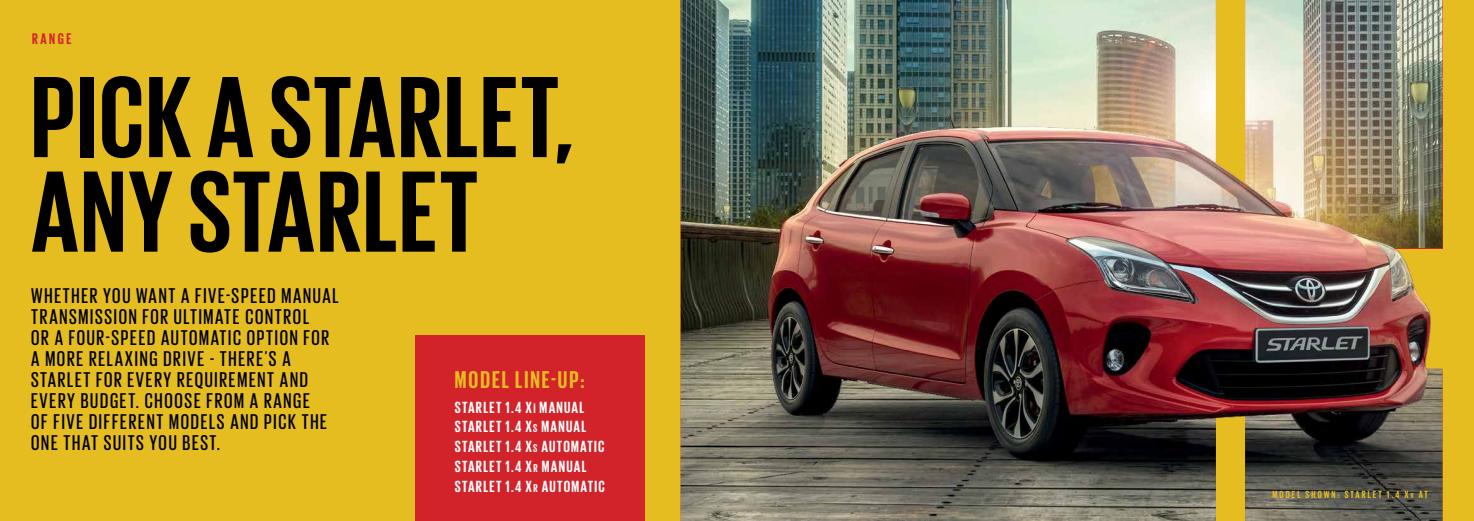
<style>
.page{position:relative;width:1474px;height:521px;background:#fff}
.page>*{position:absolute;margin:0;border:0;box-sizing:border-box;transform-origin:0 0}
.t1{font:700 118.12px/94.5px "Giorgio Sans";letter-spacing:.02em;color:#000}
.t2{font:700 24.85px "Giorgio Sans";letter-spacing:.08em;color:#e6bd21}
.t3{font:500 21.88px/21px "Giorgio Sans";letter-spacing:.08em;color:#000}
.t4{font:700 16.54px/19.9px "Giorgio Sans";letter-spacing:.08em;color:#fff}
.t5{font:700 15.75px "Giorgio Sans";letter-spacing:.16em;color:#d2232a}
.t6{font:700 10.5px "Giorgio Sans";letter-spacing:.2em;color:#e6bd21}
.s1{font-size:14px}
.s2{font-size:11.55px}
.s3{font-size:7.35px}
</style>
<div class="page">
<div style="left:0;top:0;width:1473px;height:521px;background:#e6bd21"></div>
<img style="left:680px;top:0;width:762px;height:521px">
<div style="left:415px;top:335px;width:230px;height:186px;background:#d2232a"></div>
<p class="t5" style="left:32px;top:31px;width:41px">RANGE</p>
<h1 class="t1" style="left:31px;top:67px;width:544px">PICK A STARLET,<br>ANY STARLET</h1>
<p class="t3" style="left:31px;top:284px;width:309px">WHETHER YOU WANT A FIVE-SPEED MANUAL TRANSMISSION FOR ULTIMATE CONTROL<br>OR A FOUR-SPEED AUTOMATIC OPTION FOR A MORE RELAXING DRIVE - THERE’S A STARLET FOR EVERY REQUIREMENT AND EVERY BUDGET. CHOOSE FROM A RANGE<br>OF FIVE DIFFERENT MODELS AND PICK THE ONE THAT SUITS YOU BEST.</p>
<p class="t2" style="left:455px;top:367px;width:131px">MODEL LINE-UP:</p>
<p class="t4" style="left:455px;top:397px;width:151px">STARLET 1.4 X<span class="s1">i</span> MANUAL<br>STARLET 1.4 X<span class="s2">S</span> MANUAL<br>STARLET 1.4 X<span class="s2">S</span> AUTOMATIC<br>STARLET 1.4 X<span class="s2">R</span> MANUAL<br>STARLET 1.4 X<span class="s2">R</span> AUTOMATIC</p>
<p class="t6" style="left:1272px;top:489px;width:157px">MODEL SHOWN: STARLET 1.4 X<span class="s3">R</span> AT</p>
</div>
